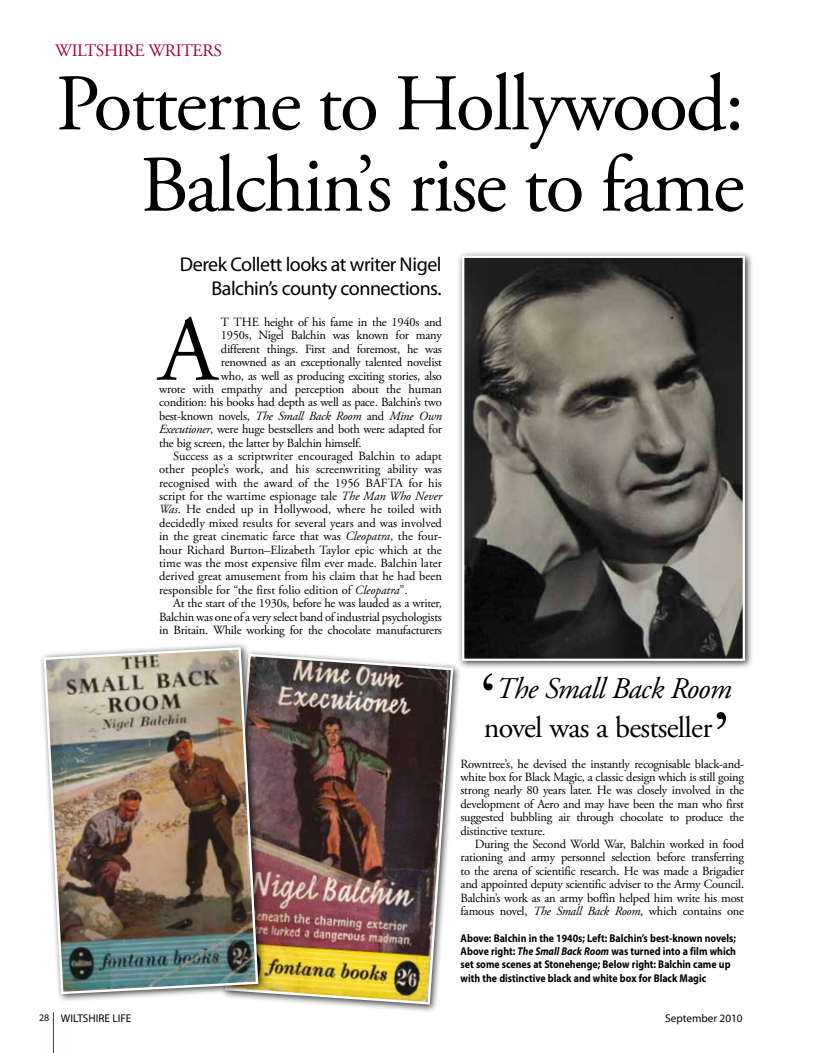
<style>
.page{position:relative;width:815px;height:1053px;background:#fff}
.page>*{position:absolute;margin:0;border:0;box-sizing:border-box;transform-origin:0 0}
.t1{font:93.25px "Adobe Garamond Pro";color:#000}
.t2{font:80px/81.2px "Adobe Garamond Pro";letter-spacing:-.025em;color:#000;text-align:right}
.t3{font:75px "Bembo";color:#000}
.t4{font:30px "Adobe Garamond Pro";letter-spacing:-.025em;color:#000}
.t5{font:italic 30px "Adobe Garamond Pro";letter-spacing:-.025em;color:#000}
.t6{font:20px/24px "Myriad Pro";letter-spacing:-.025em;color:#000;text-align:right}
.t7{font:17.5px "Adobe Garamond Pro";letter-spacing:-.02em;color:#a90230}
.t8{font:12.5px/13.4px "Adobe Garamond Pro";letter-spacing:-.02em;color:#000;text-align:justify}
.t9{font:12.5px "Adobe Garamond Pro";color:#000}
.t10{font:italic 12.5px "Adobe Garamond Pro";letter-spacing:-.02em;color:#000}
.t11{font:700 11.25px/13.4px "Myriad Pro";color:#000;scale:.88 1}
.t12{font:11.25px "Myriad Pro";color:#000}
.s1{font-style:normal}
.s2{font-style:italic}
.s3{font-size:10px}
</style>
<div class="page">
<hr style="left:53px;top:1012px;width:1px;height:40px;background:#a90230">
<div style="left:457px;top:250px;width:297px;height:419px;background:#000;opacity:.75"></div>
<img style="left:465px;top:259px;width:277px;height:398px">
<div style="left:462px;top:256px;width:283px;height:404px;border:2px solid #fff"></div>
<div style="left:220px;top:648px;width:241px;height:364px;background:#000;opacity:.75"></div>
<img style="left:224px;top:652px;width:231px;height:353px">
<div style="left:38px;top:642px;width:228px;height:359px;background:#000;opacity:.75"></div>
<img style="left:42px;top:646px;width:218px;height:349px">
<h3 class="t7" style="left:55px;top:40px;width:168px">WILTSHIRE WRITERS</h3>
<h2 class="t2" style="left:56px;top:66px;width:690px">Potterne to Hollywood:<br>Balchin’s rise to fame</h2>
<h3 class="t6" style="left:180px;top:252px;width:263px">Derek Collett looks at writer Nigel<br>Balchin’s county connections.</h3>
<h1 class="t1" style="left:159px;top:294px;width:60px">A</h1>
<p class="t8" style="left:221px;top:316px;width:23px">t the</p>
<p class="t8" style="left:264px;top:316px;width:179px">height of his fame in the 1940s and</p>
<p class="t8" style="left:221px;top:329px;width:223px">1950s, Nigel Balchin was known for many</p>
<p class="t8" style="left:221px;top:342px;width:223px">different things. First and foremost, he was</p>
<p class="t8" style="left:221px;top:356px;width:223px">renowned as an exceptionally talented novelist</p>
<p class="t8" style="left:221px;top:369px;width:223px">who, as well as producing exciting stories, also</p>
<p class="t8" style="left:159px;top:383px;width:284px">wrote with empathy and perception about the human</p>
<p class="t8" style="left:159px;top:396px;width:284px">condition: his books had depth as well as pace. Balchin’s two</p>
<p class="t10" style="left:159px;top:408px;width:284px"><span class="s1">best-known novels,</span> The Small Back Room <span class="s1">and</span> Mine Own</p>
<p class="t8" style="left:159px;top:423px;width:284px"><span class="s2">Executioner</span>, were huge bestsellers and both were adapted for</p>
<p class="t8" style="left:159px;top:436px;width:204px">the big screen, the latter by Balchin himself.</p>
<p class="t9" style="left:173px;top:448px;width:270px">Success as a scriptwriter encouraged Balchin to adapt</p>
<p class="t9" style="left:159px;top:462px;width:284px">other people’s work, and his screenwriting ability was</p>
<p class="t9" style="left:159px;top:475px;width:284px">recognised with the award of the 1956 BAFTA for his</p>
<p class="t9" style="left:159px;top:488px;width:284px">script for the wartime espionage tale <span class="s2">The Man Who Never</span></p>
<p class="t9" style="left:159px;top:502px;width:284px"><span class="s2">Was</span>. He ended up in Hollywood, where he toiled with</p>
<p class="t9" style="left:159px;top:515px;width:284px">decidedly mixed results for several years and was involved</p>
<p class="t9" style="left:159px;top:528px;width:284px">in the great cinematic farce that was <span class="s2">Cleopatra</span>, the four-</p>
<p class="t9" style="left:159px;top:542px;width:284px">hour Richard Burton–Elizabeth Taylor epic which at the</p>
<p class="t9" style="left:159px;top:555px;width:284px">time was the most expensive film ever made. Balchin later</p>
<p class="t9" style="left:159px;top:569px;width:284px">derived great amusement from his claim that he had been</p>
<p class="t9" style="left:159px;top:582px;width:250px">responsible for “the first folio edition of <span class="s2">Cleopatra</span>”.</p>
<p class="t8" style="left:173px;top:597px;width:270px">At the start of the 1930s, before he was lauded as a writer,</p>
<p class="t8" style="left:159px;top:610px;width:284px">Balchin was one of a very select band of industrial psychologists</p>
<p class="t8" style="left:159px;top:623px;width:284px">in Britain. While working for the chocolate manufacturers</p>
<h3 class="t3" style="left:478px;top:655px;width:21px">‘</h3>
<h3 class="t5" style="left:496px;top:670px;width:237px">The Small Back Room</h3>
<h3 class="t4" style="left:484px;top:709px;width:230px">novel was a bestseller</h3>
<p class="t8" style="left:461px;top:757px;width:285px">Rowntree’s, he devised the instantly recognisable black-and-</p>
<h3 class="t3" style="left:712px;top:694px;width:21px">’</h3>
<p class="t8" style="left:461px;top:770px;width:285px">white box for Black Magic, a classic design which is still going strong nearly 80 years later. He was closely involved in the development of Aero and may have been the man who first suggested bubbling air through chocolate to produce the distinctive texture.</p>
<p class="t8" style="left:461px;top:837px;width:285px;text-indent:14px">During the Second World War, Balchin worked in food rationing and army personnel selection before transferring to the arena of scientific research. He was made a Brigadier and appointed deputy scientific adviser to the Army Council.<br>Balchin’s work as an army boffin helped him write his most famous novel, <span class="s2">The Small Back Room</span>, which contains one</p>
<p class="t11" style="left:461px;top:930px;width:315px">Above: Balchin in the 1940s; Left: Balchin’s best-known novels; Above right: <span class="s2">The Small Back Room</span> was turned into a film which set some scenes at Stonehenge; Below right: Balchin came up with the distinctive black and white box for Black Magic</p>
<p class="t12" style="left:39px;top:1010px;width:94px"><span class="s3">28</span> WILTSHIRE LIFE</p>
<p class="t12" style="left:665px;top:1010px;width:79px">September 2010</p>
</div>
